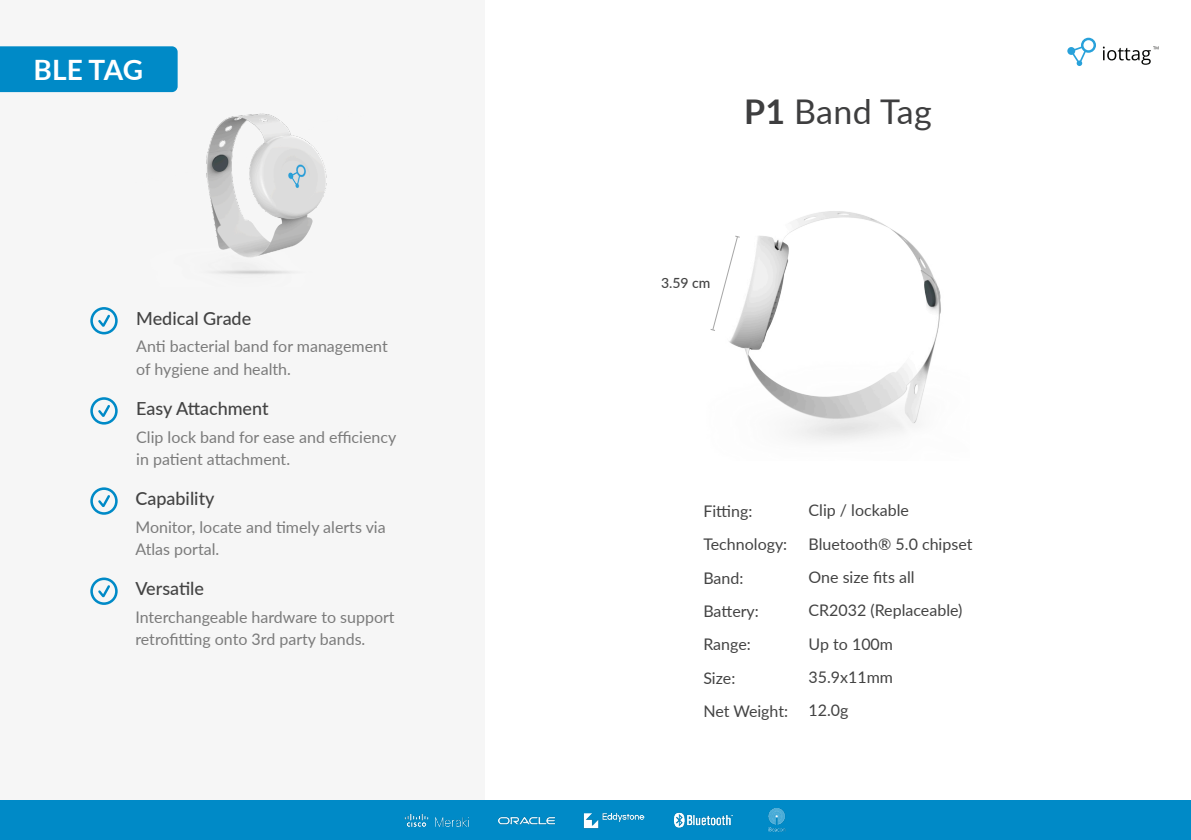
<style>
.page{position:relative;width:1191px;height:840px;background:#fff}
.page>*{position:absolute;margin:0;border:0;box-sizing:border-box;transform-origin:0 0}
.Hearder_2{font:34px "Lato";letter-spacing:.01em;color:#3e3e3f}
.Hearder_2-2{font:700 28px "Lato";color:#fff}
.t1{font:500 18px "Lato";color:#434343}
.t2{font:16px/22px "Lato";color:#7b7b7b}
.t3{font:16px "Lato";color:#434343}
.t4{font:500 14px "Lato";color:#434343}
.s1{font-weight:700}
</style>
<div class="page">
<div style="left:0;top:0;width:485px;height:806px;background:#f6f6f6"></div>
<div style="left:0;top:800px;width:1191px;height:39px;background:#008ac7"></div>
<svg style="left:1067px;top:38px;width:29px;height:28px"></svg>
<svg style="left:1103px;top:46px;width:55px;height:19px"></svg>
<img style="left:499px;top:816px;width:55px;height:9px">
<img style="left:583px;top:812px;width:61px;height:17px">
<img style="left:675px;top:812px;width:58px;height:16px">
<img style="left:768px;top:808px;width:18px;height:23px">
<img style="left:404px;top:813px;width:65px;height:14px">
<svg style="left:90px;top:307px;width:28px;height:27px"></svg>
<svg style="left:90px;top:397px;width:28px;height:27px"></svg>
<svg style="left:90px;top:487px;width:28px;height:27px"></svg>
<svg style="left:90px;top:577px;width:28px;height:27px"></svg>
<img style="left:135px;top:92px;width:192px;height:183px">
<img style="left:729px;top:211px;width:212px;height:230px">
<svg style="left:710px;top:235px;width:31px;height:96px"></svg>
<div style="left:0;top:46px;width:178px;height:46px;background:#008ac7"></div>
<p class="Hearder_2-2" style="left:33px;top:50px;width:111px">BLE TAG</p>
<p class="t1" style="left:136px;top:305px;width:117px">Medical Grade</p>
<p class="t2" style="left:136px;top:335px;width:253px">Anti bacterial band for management of hygiene and health.</p>
<p class="t1" style="left:136px;top:395px;width:134px">Easy Attachment</p>
<p class="t2" style="left:136px;top:425px;width:262px">Clip lock band for ease and efficiency in patient attachment.</p>
<p class="t1" style="left:135px;top:485px;width:81px">Capability</p>
<p class="t2" style="left:135px;top:515px;width:252px">Monitor, locate and timely alerts via<br>Atlas portal.</p>
<p class="t1" style="left:135px;top:575px;width:70px">Versatile</p>
<p class="t2" style="left:135px;top:605px;width:261px">Interchangeable hardware to support retrofitting onto 3rd party bands.</p>
<p class="Hearder_2" style="left:744px;top:87px;width:189px"><span class="s1">P1</span> Band Tag</p>
<p class="t4" style="left:661px;top:273px;width:51px">3.59 cm</p>
<p class="t3" style="left:703px;top:499px;width:50px">Fitting:</p>
<p class="t3" style="left:703px;top:532px;width:85px">Technology:</p>
<p class="t3" style="left:703px;top:566px;width:42px">Band:</p>
<p class="t3" style="left:703px;top:599px;width:57px">Battery:</p>
<p class="t3" style="left:703px;top:632px;width:49px">Range:</p>
<p class="t3" style="left:703px;top:666px;width:33px">Size:</p>
<p class="t3" style="left:703px;top:699px;width:86px">Net Weight:</p>
<p class="t3" style="left:808px;top:498px;width:102px">Clip / lockable</p>
<p class="t3" style="left:808px;top:532px;width:165px">Bluetooth® 5.0 chipset</p>
<p class="t3" style="left:808px;top:565px;width:107px">One size fits all</p>
<p class="t3" style="left:808px;top:598px;width:155px">CR2032 (Replaceable)</p>
<p class="t3" style="left:808px;top:632px;width:86px">Up to 100m</p>
<p class="t3" style="left:808px;top:665px;width:86px">35.9x11mm</p>
<p class="t3" style="left:808px;top:698px;width:41px">12.0g</p>
</div>
